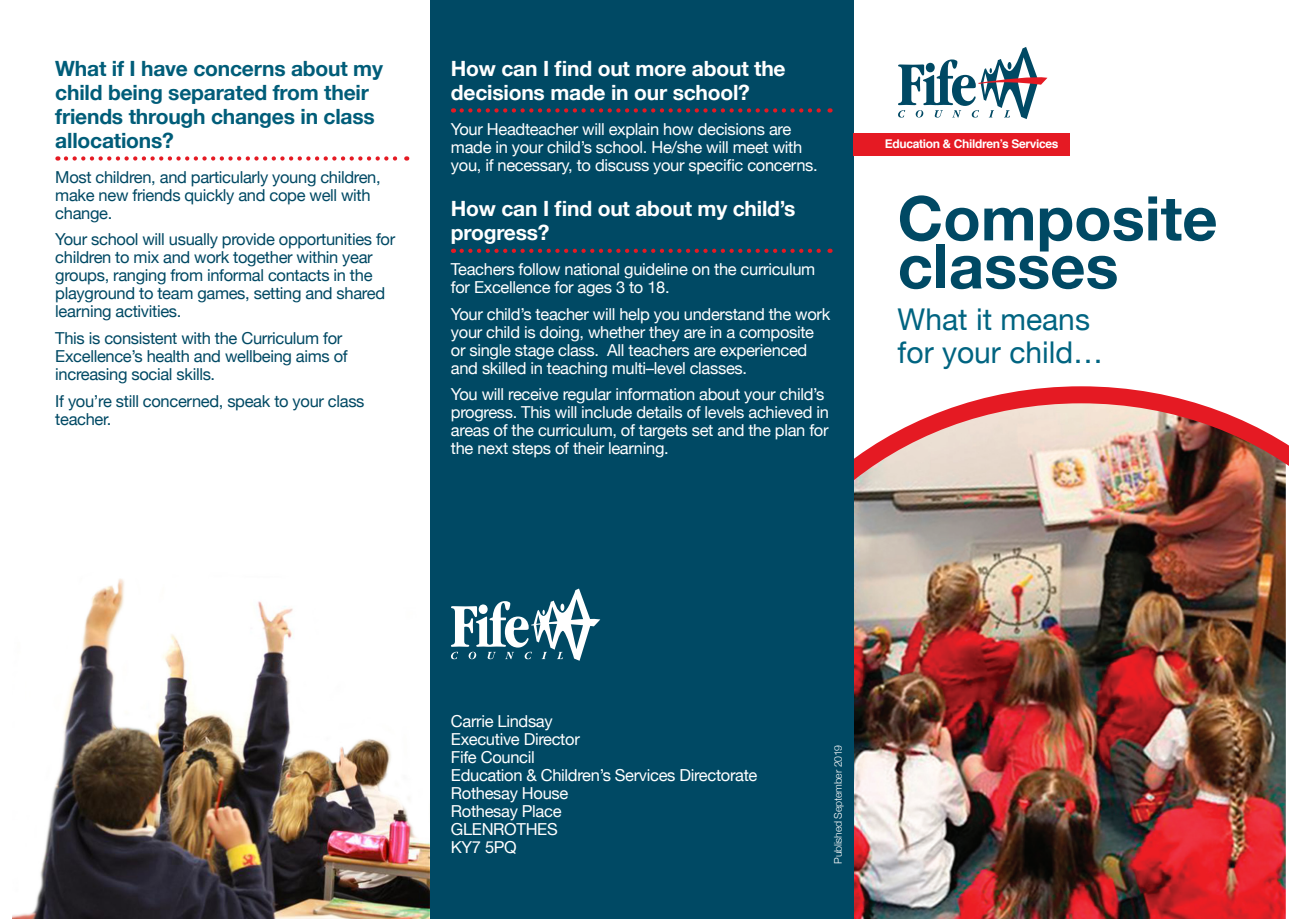
<style>
.page{position:relative;width:1289px;height:919px;background:#fff}
.page>*{position:absolute;margin:0;border:0;box-sizing:border-box;transform-origin:0 0}
.COMP_CLASSES_MAIN_HE{font:700 61.5px/48px "Helvetica Neue";color:#004964}
.COMP_CLASSES_MAIN_HE-2{font:30px/33px "Helvetica Neue";color:#006481}
.Heading_3{font:700 21px/24px "Helvetica Neue";letter-spacing:-.01em;color:#005d79}
.Heading_3-2{font:700 21px/24px "Helvetica Neue";letter-spacing:-.01em;color:#fff}
.t1{font:16.5px/18px "Helvetica Neue";letter-spacing:-.02em;color:#fff}
.t2{font:16.5px/18px "Helvetica Neue";letter-spacing:-.02em;color:#004964}
.t3{font:700 12px "Helvetica";letter-spacing:-.03em;color:#fff}
.t4{font:300 10.5px "Helvetica Neue";letter-spacing:-.02em;color:#fff}
</style>
<div class="page">
<img style="left:13px;top:578px;width:416px;height:340px">
<img style="left:854px;top:386px;width:434px;height:532px">
<div style="left:431px;top:0;width:423px;height:918px;background:#004964"></div>
<svg style="left:66px;top:156px;width:341px;height:5px"></svg>
<svg style="left:898px;top:47px;width:149px;height:72px"></svg>
<div style="left:853px;top:133px;width:216px;height:23px;background:#e51a23"></div>
<svg style="left:451px;top:588px;width:149px;height:72px"></svg>
<svg style="left:461px;top:108px;width:369px;height:5px"></svg>
<svg style="left:461px;top:249px;width:369px;height:4px"></svg>
<p class="Heading_3" style="left:55px;top:57px;width:329px">What if I have concerns about my child being separated from their friends through changes in class allocations?</p>
<p class="t2" style="left:55px;top:169px;width:327px">Most children, and particularly young children, make new friends quickly and cope well with change.</p>
<p class="t2" style="left:55px;top:231px;width:341px">Your school will usually provide opportunities for children to mix and work together within year groups, ranging from informal contacts in the playground to team games, setting and shared learning activities.</p>
<p class="t2" style="left:55px;top:330px;width:294px">This is consistent with the Curriculum for<br>Excellence’s health and wellbeing aims of increasing social skills.</p>
<p class="t2" style="left:55px;top:392px;width:311px">If you’re still concerned, speak to your class teacher.</p>
<p class="Heading_3-2" style="left:451px;top:57px;width:336px">How can I find out more about the decisions made in our school?</p>
<p class="t1" style="left:451px;top:121px;width:368px">Your Headteacher will explain how decisions are made in your child’s school. He/she will meet with you, if necessary, to discuss your specific concerns.</p>
<p class="Heading_3-2" style="left:451px;top:197px;width:346px">How can I find out about my child’s progress?</p>
<p class="t1" style="left:451px;top:261px;width:366px">Teachers follow national guideline on the curriculum for Excellence for ages 3 to 18.</p>
<p class="t1" style="left:451px;top:306px;width:381px">Your child’s teacher will help you understand the work your child is doing, whether they are in a composite or single stage class. All teachers are experienced and skilled in teaching multi–level classes.</p>
<p class="t1" style="left:451px;top:386px;width:379px">You will receive regular information about your child’s progress. This will include details of levels achieved in areas of the curriculum, of targets set and the plan for the next steps of their learning.</p>
<p class="t3" style="left:884px;top:134px;width:175px">Education &amp; Children’s Services</p>
<p class="COMP_CLASSES_MAIN_HE" style="left:897px;top:196px;width:321px">Composite classes</p>
<p class="COMP_CLASSES_MAIN_HE-2" style="left:897px;top:304px;width:207px">What it means for your child…</p>
<p class="t1" style="left:451px;top:713px;width:308px">Carrie Lindsay<br>Executive Director<br>Fife Council<br>Education &amp; Children’s Services Directorate<br>Rothesay House<br>Rothesay Place<br>GLENROTHES<br>KY7 5PQ</p>
<p class="t4" style="left:829px;top:863px;width:120px;rotate:-90deg">Published September 2019</p>
</div>
